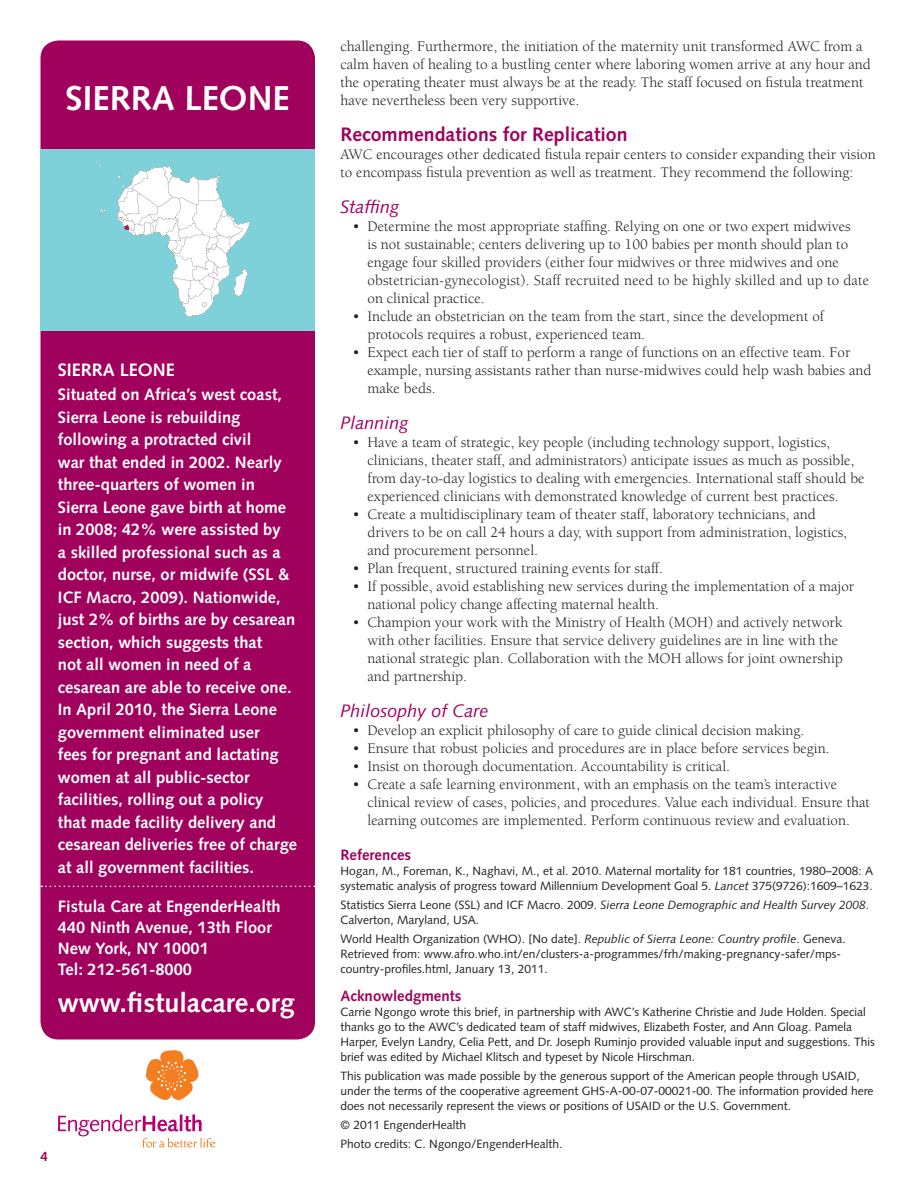
<style>
.page{position:relative;width:918px;height:1188px;background:#fff}
.page>*{position:absolute;margin:0;border:0;box-sizing:border-box;transform-origin:0 0}
.t1{font:700 34.5px "Syntax LT Std";color:#fff}
.call_out_box{font:700 27px "Syntax LT Std";color:#fff}
.Head_2{font:700 19.5px "Syntax LT Std";color:#a0015c}
.Head_3{font:italic 18px "Syntax LT Std";color:#a0015c}
.call_out_box-2{font:700 18px "Syntax LT Std";color:#fff}
.call_out_box-3{font:700 16.5px/22.5px "Syntax LT Std";color:#fff}
.BL_body_10_12{font:15px/18px "Berkeley Std";color:#231f20}
.body_10_12_serif{font:15px/18px "Berkeley Std";color:#231f20}
.body_9_12{font:700 15px "Syntax LT Std";color:#a0015c}
.body_9_12-2{font:700 13.5px "Syntax LT Std";color:#a0015c}
.body_9_12-3{font:12px/15px "Syntax LT Std";color:#231f20}
.s1{font-style:italic}
</style>
<div class="page">
<div style="left:41px;top:40px;width:274px;height:1000px;background:#a0015c;border-radius:18px"></div>
<div style="left:40px;top:149px;width:275px;height:181px;background:#7ed0d9"></div>
<svg style="left:40px;top:886px;width:275px;height:6px"></svg>
<svg style="left:146px;top:1050px;width:53px;height:50px"></svg>
<svg style="left:58px;top:1114px;width:157px;height:33px"></svg>
<img style="left:97px;top:162px;width:153px;height:155px">
<p class="t1" style="left:66px;top:79px;width:226px">SIERRA LEONE</p>
<p class="call_out_box-2" style="left:58px;top:360px;width:118px">SIERRA LEONE</p>
<p class="call_out_box-3" style="left:58px;top:384px;width:241px">Situated on Africa’s west coast,<br>Sierra Leone is rebuilding following a protracted civil<br>war that ended in 2002. Nearly three-quarters of women in<br>Sierra Leone gave birth at home in 2008; 42% were assisted by<br>a skilled professional such as a doctor, nurse, or midwife (SSL &amp;<br>ICF Macro, 2009). Nationwide, just 2% of births are by cesarean section, which suggests that<br>not all women in need of a cesarean are able to receive one.<br>In April 2010, the Sierra Leone government eliminated user<br>fees for pregnant and lactating women at all public-sector facilities, rolling out a policy<br>that made facility delivery and cesarean deliveries free of charge at all government facilities.</p>
<p class="call_out_box-3" style="left:58px;top:895px;width:224px">Fistula Care at EngenderHealth</p>
<p class="call_out_box-3" style="left:58px;top:916px;width:215px">440 Ninth Avenue, 13th Floor</p>
<p class="call_out_box-3" style="left:58px;top:937px;width:152px">New York, NY 10001</p>
<p class="call_out_box-3" style="left:58px;top:958px;width:136px">Tel: 212-561-8000</p>
<p class="call_out_box" style="left:58px;top:988px;width:239px">www.fistulacare.org</p>
<p class="body_9_12-2" style="left:41px;top:1148px;width:9px">4</p>
<p class="body_10_12_serif" style="left:340px;top:38px;width:532px">challenging. Furthermore, the initiation of the maternity unit transformed AWC from a calm haven of healing to a bustling center where laboring women arrive at any hour and the operating theater must always be at the ready. The staff focused on fistula treatment have nevertheless been very supportive.</p>
<p class="Head_2" style="left:340px;top:123px;width:289px">Recommendations for Replication</p>
<p class="body_10_12_serif" style="left:340px;top:146px;width:537px">AWC encourages other dedicated fistula repair centers to consider expanding their vision to encompass fistula prevention as well as treatment. They recommend the following:</p>
<p class="Head_3" style="left:340px;top:196px;width:60px">Staffing</p>
<p class="BL_body_10_12" style="left:368px;top:218px;width:503px;text-indent:-15px">• Determine the most appropriate staffing. Relying on one or two expert midwives<br>is not sustainable; centers delivering up to 100 babies per month should plan to engage four skilled providers (either four midwives or three midwives and one obstetrician-gynecologist). Staff recruited need to be highly skilled and up to date on clinical practice.</p>
<p class="BL_body_10_12" style="left:368px;top:308px;width:458px;text-indent:-15px">• Include an obstetrician on the team from the start, since the development of protocols requires a robust, experienced team.</p>
<p class="BL_body_10_12" style="left:368px;top:344px;width:506px;text-indent:-15px">• Expect each tier of staff to perform a range of functions on an effective team. For example, nursing assistants rather than nurse-midwives could help wash babies and make beds.</p>
<p class="Head_3" style="left:340px;top:412px;width:70px">Planning</p>
<p class="BL_body_10_12" style="left:368px;top:434px;width:499px;text-indent:-15px">• Have a team of strategic, key people (including technology support, logistics, clinicians, theater staff, and administrators) anticipate issues as much as possible, from day-to-day logistics to dealing with emergencies. International staff should be experienced clinicians with demonstrated knowledge of current best practices.</p>
<p class="BL_body_10_12" style="left:368px;top:506px;width:481px;text-indent:-15px">• Create a multidisciplinary team of theater staff, laboratory technicians, and drivers to be on call 24 hours a day, with support from administration, logistics, and procurement personnel.</p>
<p class="BL_body_10_12" style="left:352px;top:560px;width:312px">• Plan frequent, structured training events for staff.</p>
<p class="BL_body_10_12" style="left:368px;top:578px;width:488px;text-indent:-15px">• If possible, avoid establishing new services during the implementation of a major national policy change affecting maternal health.</p>
<p class="BL_body_10_12" style="left:368px;top:614px;width:477px;text-indent:-15px">• Champion your work with the Ministry of Health (MOH) and actively network with other facilities. Ensure that service delivery guidelines are in line with the national strategic plan. Collaboration with the MOH allows for joint ownership and partnership.</p>
<p class="Head_3" style="left:340px;top:700px;width:150px">Philosophy of Care</p>
<p class="BL_body_10_12" style="left:352px;top:722px;width:453px">• Develop an explicit philosophy of care to guide clinical decision making.</p>
<p class="BL_body_10_12" style="left:352px;top:740px;width:479px">• Ensure that robust policies and procedures are in place before services begin.</p>
<p class="BL_body_10_12" style="left:352px;top:758px;width:379px">• Insist on thorough documentation. Accountability is critical.</p>
<p class="BL_body_10_12" style="left:368px;top:776px;width:504px;text-indent:-15px">• Create a safe learning environment, with an emphasis on the team’s interactive clinical review of cases, policies, and procedures. Value each individual. Ensure that learning outcomes are implemented. Perform continuous review and evaluation.</p>
<p class="body_9_12" style="left:340px;top:846px;width:72px">References</p>
<p class="body_9_12-3" style="left:340px;top:864px;width:534px">Hogan, M., Foreman, K., Naghavi, M., et al. 2010. Maternal mortality for 181 countries, 1980–2008: A systematic analysis of progress toward Millennium Development Goal 5. <span class="s1">Lancet</span> 375(9726):1609–1623.</p>
<p class="body_9_12-3" style="left:340px;top:897px;width:530px">Statistics Sierra Leone (SSL) and ICF Macro. 2009. <span class="s1">Sierra Leone Demographic and Health Survey 2008</span>.<br>Calverton, Maryland, USA.</p>
<p class="body_9_12-3" style="left:340px;top:931px;width:507px">World Health Organization (WHO). [No date]. <span class="s1">Republic of Sierra Leone: Country profile</span>. Geneva.<br>Retrieved from: www.afro.who.int/en/clusters-a-programmes/frh/making-pregnancy-safer/mps&shy;country-profiles.html, January 13, 2011.</p>
<p class="body_9_12" style="left:340px;top:987px;width:122px">Acknowledgments</p>
<p class="body_9_12-3" style="left:340px;top:1005px;width:536px">Carrie Ngongo wrote this brief, in partnership with AWC’s Katherine Christie and Jude Holden. Special thanks go to the AWC’s dedicated team of staff midwives, Elizabeth Foster, and Ann Gloag. Pamela Harper, Evelyn Landry, Celia Pett, and Dr. Joseph Ruminjo provided valuable input and suggestions. This brief was edited by Michael Klitsch and typeset by Nicole Hirschman.</p>
<p class="body_9_12-3" style="left:340px;top:1068px;width:535px">This publication was made possible by the generous support of the American people through USAID, under the terms of the cooperative agreement GHS-A-00-07-00021-00. The information provided here does not necessarily represent the views or positions of USAID or the U.S. Government.</p>
<p class="body_9_12-3" style="left:340px;top:1117px;width:127px">© 2011 EngenderHealth</p>
<p class="body_9_12-3" style="left:340px;top:1136px;width:223px">Photo credits: C. Ngongo/EngenderHealth.</p>
</div>
